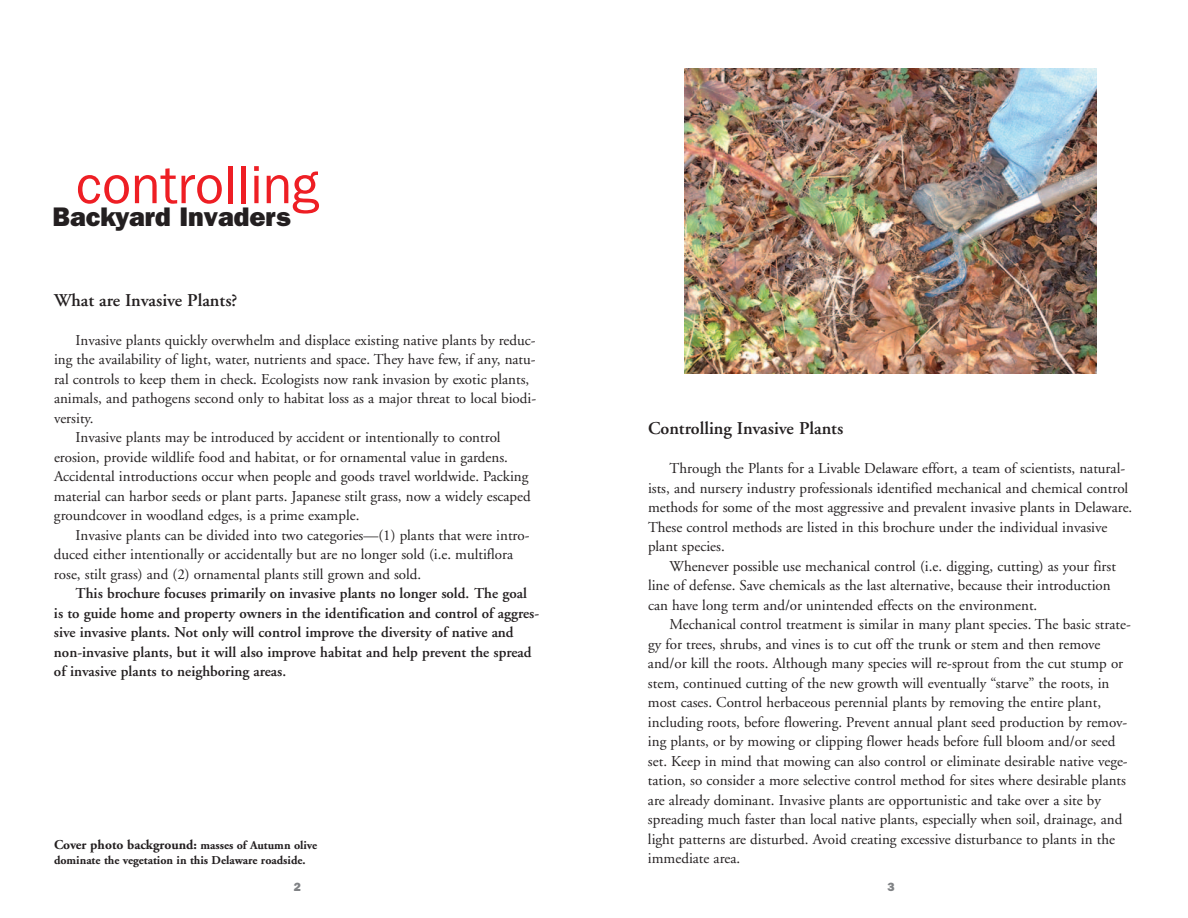
<style>
.page{position:relative;width:1188px;height:918px;background:#fff}
.page>*{position:absolute;margin:0;border:0;box-sizing:border-box;transform-origin:0 0}
.t1{font:54px "Franklin Gothic";color:#ee1e24}
.t2{font:800 27px "Franklin Gothic";color:#231f20}
.t3{font:600 18px "Adobe Garamond";color:#231f20}
.t4{font:15px/19.5px "Adobe Garamond";color:#231f20}
.t5{font:600 15px/19.5px "Adobe Garamond";color:#231f20}
.t6{font:700 13.5px "Adobe Garamond";color:#231f20}
.t7{font:700 12px "Adobe Garamond";color:#231f20}
.t8{font:800 12px "Franklin Gothic";color:#808285}
.s1{font-size:12px}
</style>
<div class="page">
<img style="left:684px;top:69px;width:413px;height:305px">
<h1 class="t1" style="left:76px;top:166px;width:244px">controlling</h1>
<h2 class="t2" style="left:52px;top:207px;width:240px">Backyard Invaders</h2>
<p class="t3" style="left:54px;top:293px;width:185px">What are Invasive Plants?</p>
<p class="t4" style="left:76px;top:332px;width:462px">Invasive plants quickly overwhelm and displace existing native plants by reduc-</p>
<p class="t4" style="left:54px;top:351px;width:483px">ing the availability of light, water, nutrients and space. They have few, if any, natu-</p>
<p class="t4" style="left:54px;top:371px;width:477px">ral controls to keep them in check. Ecologists now rank invasion by exotic plants,</p>
<p class="t4" style="left:54px;top:390px;width:484px">animals, and pathogens second only to habitat loss as a major threat to local biodi-</p>
<p class="t4" style="left:54px;top:410px;width:41px">versity.</p>
<p class="t4" style="left:76px;top:429px;width:427px">Invasive plants may be introduced by accident or intentionally to control</p>
<p class="t4" style="left:54px;top:449px;width:455px">erosion, provide wildlife food and habitat, or for ornamental value in gardens.</p>
<p class="t4" style="left:54px;top:468px;width:476px">Accidental introductions occur when people and goods travel worldwide. Packing</p>
<p class="t4" style="left:54px;top:488px;width:478px">material can harbor seeds or plant parts. Japanese stilt grass, now a widely escaped</p>
<p class="t4" style="left:54px;top:507px;width:307px">groundcover in woodland edges, is a prime example.</p>
<p class="t4" style="left:76px;top:527px;width:455px">Invasive plants can be divided into two categories—(1) plants that were intro-</p>
<p class="t4" style="left:54px;top:546px;width:461px">duced either intentionally or accidentally but are no longer sold (i.e. multiflora</p>
<p class="t4" style="left:54px;top:566px;width:369px">rose, stilt grass) and (2) ornamental plants still grown and sold.</p>
<p class="t5" style="left:54px;top:585px;width:487px;text-indent:22px">This brochure focuses primarily on invasive plants no longer sold. The goal is to guide home and property owners in the identification and control of aggres&shy;sive invasive plants. Not only will control improve the diversity of native and non-invasive plants, but it will also improve habitat and help prevent the spread of invasive plants to neighboring areas.</p>
<p class="t6" style="left:54px;top:839px;width:265px">Cover photo background: <span class="s1">masses of Autumn olive</span></p>
<p class="t7" style="left:54px;top:855px;width:253px">dominate the vegetation in this Delaware roadside.</p>
<p class="t3" style="left:648px;top:421px;width:197px">Controlling Invasive Plants</p>
<p class="t4" style="left:648px;top:460px;width:486px;text-indent:22px">Through the Plants for a Livable Delaware effort, a team of scientists, natural&shy;ists, and nursery industry professionals identified mechanical and chemical control methods for some of the most aggressive and prevalent invasive plants in Delaware.<br>These control methods are listed in this brochure under the individual invasive plant species.</p>
<p class="t4" style="left:648px;top:557px;width:469px;text-indent:22px">Whenever possible use mechanical control (i.e. digging, cutting) as your first line of defense. Save chemicals as the last alternative, because their introduction can have long term and/or unintended effects on the environment.</p>
<p class="t4" style="left:648px;top:616px;width:484px;text-indent:22px">Mechanical control treatment is similar in many plant species. The basic strate&shy;gy for trees, shrubs, and vines is to cut off the trunk or stem and then remove and/or kill the roots. Although many species will re-sprout from the cut stump or stem, continued cutting of the new growth will eventually “starve” the roots, in most cases. Control herbaceous perennial plants by removing the entire plant, including roots, before flowering. Prevent annual plant seed production by remov&shy;ing plants, or by mowing or clipping flower heads before full bloom and/or seed set. Keep in mind that mowing can also control or eliminate desirable native vege&shy;tation, so consider a more selective control method for sites where desirable plants are already dominant. Invasive plants are opportunistic and take over a site by spreading much faster than local native plants, especially when soil, drainage, and light patterns are disturbed. Avoid creating excessive disturbance to plants in the immediate area.</p>
<p class="t8" style="left:294px;top:883px;width:9px">2</p>
<p class="t8" style="left:887px;top:883px;width:9px">3</p>
</div>
